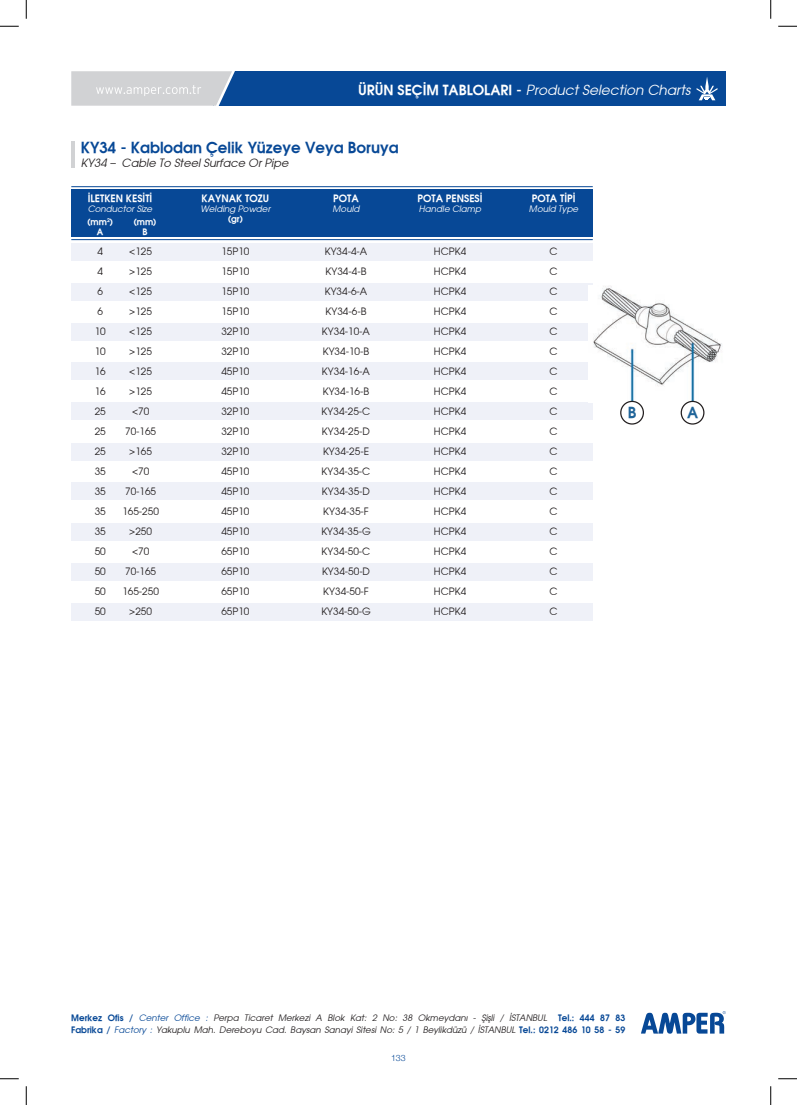
<style>
.page{position:relative;width:797px;height:1105px;background:#fff}
.page>*{position:absolute;margin:0;border:0;box-sizing:border-box;transform-origin:0 0}
.t1{font:700 15px "Avant Garde";color:#074896}
.t2{font:700 15px "Avant Garde";color:#1f6499}
.t3{font:italic 13.75px "Avant Garde";color:#fff}
.t4{font:italic 11.25px "Avant Garde";color:#231f20}
.t5{font:10px/20px "Avant Garde";color:#231f20;text-align:justify}
.t6{font:700 10px "Avant Garde";color:#fff}
.t7{font:italic 8.75px/12.5px "Avant Garde";color:#231f20;text-align:right}
.t8{font:italic 8.75px "Avant Garde";color:#fff}
.t9{font:700 8.75px/10px "Avant Garde";color:#fff;text-align:center}
.t10{font:300 8.75px "Helvetica Neue";color:#074896}
.s1{font-weight:700;font-style:normal}
.s2{font-weight:700;font-style:normal;color:#074896}
.s3{color:#074896}
</style>
<div class="page">
<svg style="left:641px;top:1011px;width:84px;height:23px"></svg>
<div style="left:213px;top:71px;width:512px;height:35px;background:#074896"></div>
<svg style="left:71px;top:71px;width:164px;height:35px;background:#caced3"></svg>
<svg style="left:696px;top:77px;width:21px;height:24px"></svg>
<hr style="left:71px;top:141px;width:4px;height:26px;background:#d1d2d4">
<div style="left:71px;top:189px;width:521px;height:47px;background:#074896"></div>
<div style="left:71px;top:243px;width:521px;height:18px;background:#eff1f8"></div>
<div style="left:71px;top:443px;width:521px;height:17px;background:#eff1f8"></div>
<div style="left:71px;top:603px;width:521px;height:18px;background:#eff1f8"></div>
<div style="left:71px;top:363px;width:521px;height:17px;background:#eff1f8"></div>
<div style="left:71px;top:523px;width:521px;height:18px;background:#eff1f8"></div>
<div style="left:71px;top:283px;width:521px;height:18px;background:#eff1f8"></div>
<div style="left:71px;top:483px;width:521px;height:17px;background:#eff1f8"></div>
<div style="left:71px;top:402px;width:521px;height:18px;background:#eff1f8"></div>
<div style="left:71px;top:563px;width:521px;height:17px;background:#eff1f8"></div>
<div style="left:71px;top:323px;width:521px;height:17px;background:#eff1f8"></div>
<hr style="left:71px;top:239px;width:521px;height:1px;background:#074896">
<hr style="left:71px;top:186px;width:521px;height:1px;background:#074896">
<img style="left:588px;top:285px;width:134px;height:117px">
<div style="left:681px;top:401px;width:23px;height:23px;background:#fff;border-radius:50%"></div>
<div style="left:680px;top:401px;width:24px;height:24px;border:1px solid #231f20;border-radius:50%"></div>
<div style="left:620px;top:401px;width:23px;height:23px;background:#fff;border-radius:50%"></div>
<div style="left:620px;top:401px;width:24px;height:24px;border:1px solid #231f20;border-radius:50%"></div>
<svg style="left:0;top:25px;width:19px;height:2px"></svg>
<svg style="left:778px;top:25px;width:19px;height:2px"></svg>
<svg style="left:0;top:1078px;width:19px;height:1px"></svg>
<svg style="left:778px;top:1078px;width:19px;height:1px"></svg>
<svg style="left:25px;top:0;width:2px;height:19px"></svg>
<svg style="left:25px;top:1086px;width:2px;height:19px"></svg>
<svg style="left:770px;top:0;width:1px;height:19px"></svg>
<svg style="left:770px;top:1086px;width:1px;height:19px"></svg>
<h2 class="t3" style="left:358px;top:81px;width:334px"><span class="s1">ÜRÜN SEÇİM TABLOLARI -</span> Product Selection Charts</h2>
<h1 class="t1" style="left:81px;top:137px;width:319px">KY34 - Kablodan Çelik Yüzeye Veya Boruya</h1>
<p class="t4" style="left:81px;top:155px;width:209px">KY34 – Cable To Steel Surface Or Pipe</p>
<p class="t6" style="left:88px;top:192px;width:66px">İLETKEN KESİTİ</p>
<p class="t8" style="left:88px;top:203px;width:66px">Conductor Size</p>
<p class="t9" style="left:87px;top:217px;width:27px">(mm<sup>2</sup>)<br>A</p>
<p class="t9" style="left:133px;top:217px;width:25px">(mm)<br>B</p>
<p class="t6" style="left:202px;top:192px;width:69px">KAYNAK TOZU</p>
<p class="t8" style="left:200px;top:203px;width:71px">Welding Powder</p>
<p class="t9" style="left:228px;top:213px;width:17px">(gr)</p>
<p class="t6" style="left:333px;top:192px;width:27px">POTA</p>
<p class="t8" style="left:332px;top:203px;width:28px">Mould</p>
<p class="t6" style="left:417px;top:192px;width:66px">POTA PENSESİ</p>
<p class="t8" style="left:419px;top:203px;width:64px">Handle Clamp</p>
<p class="t6" style="left:531px;top:192px;width:45px">POTA TİPİ</p>
<p class="t8" style="left:529px;top:203px;width:51px">Mould Type</p>
<p class="t5" style="left:95px;top:241px;width:13px;text-align:left">4<br>4<br>6<br>6<br>10<br>10<br>16<br>16<br>25<br>25<br>25<br>35<br>35<br>35<br>35<br>50<br>50<br>50<br>50</p>
<p class="t5" style="left:122px;top:241px;width:38px;text-align:center">&lt;125 &gt;125 &lt;125 &gt;125 &lt;125 &gt;125 &lt;125 &gt;125 &lt;70<br>70-165 &gt;165 &lt;70<br>70-165<br>165-250 &gt;250 &lt;70<br>70-165<br>165-250 &gt;250</p>
<p class="t5" style="left:221px;top:241px;width:30px">15P10<br>15P10<br>15P10<br>15P10<br>32P10<br>32P10<br>45P10<br>45P10<br>32P10<br>32P10<br>32P10<br>45P10<br>45P10<br>45P10<br>45P10<br>65P10<br>65P10<br>65P10<br>65P10</p>
<p class="t5" style="left:321px;top:241px;width:51px;text-align:center">KY34-4-A<br>KY34-4-B<br>KY34-6-A<br>KY34-6-B<br>KY34-10-A<br>KY34-10-B<br>KY34-16-A<br>KY34-16-B<br>KY34-25-C<br>KY34-25-D<br>KY34-25-E<br>KY34-35-C<br>KY34-35-D<br>KY34-35-F<br>KY34-35-G<br>KY34-50-C<br>KY34-50-D<br>KY34-50-F<br>KY34-50-G</p>
<p class="t5" style="left:434px;top:241px;width:34px">HCPK4<br>HCPK4<br>HCPK4<br>HCPK4<br>HCPK4<br>HCPK4<br>HCPK4<br>HCPK4<br>HCPK4<br>HCPK4<br>HCPK4<br>HCPK4<br>HCPK4<br>HCPK4<br>HCPK4<br>HCPK4<br>HCPK4<br>HCPK4<br>HCPK4</p>
<p class="t5" style="left:549px;top:241px;width:10px">C C C C C C C C C C C C C C C C C C C</p>
<h1 class="t2" style="left:627px;top:403px;width:10px">B</h1>
<h1 class="t2" style="left:687px;top:403px;width:13px">A</h1>
<p class="t7" style="left:71px;top:1011px;width:477px"><span class="s2">Merkez Ofis /</span> <span class="s3">Center Office :</span> Perpa Ticaret Merkezi A Blok Kat: 2 No: 38 Okmeydanı - Şişli / İSTANBUL</p>
<p class="t7" style="left:71px;top:1011px;width:555px"><span class="s2">Tel.: 444 87 83<br>Fabrika /</span> <span class="s3">Factory :</span> Yakuplu Mah. Dereboyu Cad. Baysan Sanayi Sitesi No: 5 / 1 Beylikdüzü / İSTANBUL <span class="s2">Tel.: 0212 486 10 58 - 59</span></p>
<p class="t10" style="left:391px;top:1051px;width:16px">133</p>
</div>
